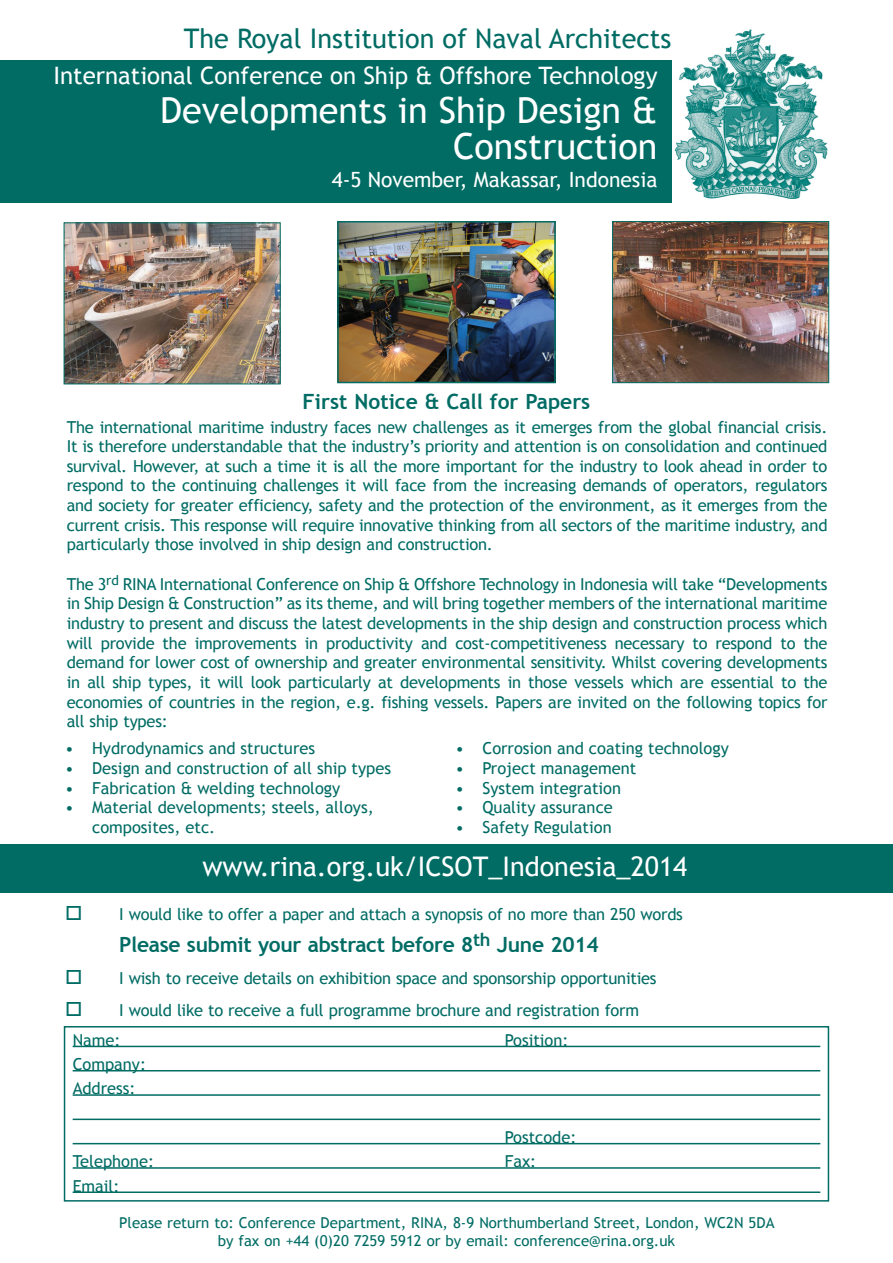
<style>
.page{position:relative;width:893px;height:1263px;background:#fff}
.page>*{position:absolute;margin:0;border:0;box-sizing:border-box;transform-origin:0 0}
.t1{font:36px "Trebuchet MS";color:#fff}
.t2{font:27px "Trebuchet MS";color:#006c64}
.t3{font:27px "Trebuchet MS";color:#fff}
.t4{font:24px "Trebuchet MS";color:#fff}
.t5{font:700 21px "Trebuchet MS";letter-spacing:-.015em;color:#006c64}
.t6{font:21px "Trebuchet MS";color:#fff}
.t7{font:16.5px/19.6px "Trebuchet MS";color:#006c64;text-align:justify}
.t8{font:15px "Trebuchet MS";color:#006c64}
</style>
<div class="page">
<img style="left:614px;top:223px;width:213px;height:158px">
<div style="left:612px;top:221px;width:217px;height:162px;border:1px solid #006c64"></div>
<img style="left:66px;top:224px;width:213px;height:158px">
<div style="left:64px;top:222px;width:217px;height:162px;border:1px solid #006c64"></div>
<div style="left:0;top:60px;width:671px;height:143px;background:#006c64"></div>
<img style="left:674px;top:29px;width:154px;height:170px">
<hr style="left:73px;top:1046px;width:747px;height:1px;background:#006c64">
<hr style="left:73px;top:1070px;width:747px;height:1px;background:#006c64">
<hr style="left:73px;top:1094px;width:747px;height:2px;background:#006c64">
<hr style="left:73px;top:1118px;width:747px;height:2px;background:#006c64">
<hr style="left:73px;top:1143px;width:747px;height:1px;background:#006c64">
<hr style="left:73px;top:1167px;width:747px;height:2px;background:#006c64">
<hr style="left:73px;top:1191px;width:747px;height:2px;background:#006c64">
<div style="left:64px;top:1026px;width:765px;height:175px;border:2px solid #006c64"></div>
<div style="left:0;top:844px;width:893px;height:48px;background:#006c64"></div>
<img style="left:340px;top:224px;width:213px;height:156px">
<div style="left:337px;top:221px;width:219px;height:162px;border:2px solid #006c64"></div>
<p class="t2" style="left:184px;top:22px;width:489px">The Royal Institution of Naval Architects</p>
<p class="t4" style="left:54px;top:61px;width:605px">International Conference on Ship &amp; Offshore Technology</p>
<p class="t1" style="left:160px;top:89px;width:499px">Developments in Ship Design &amp;</p>
<p class="t1" style="left:453px;top:125px;width:206px">Construction</p>
<p class="t6" style="left:332px;top:167px;width:327px">4-5 November, Makassar, Indonesia</p>
<p class="t5" style="left:303px;top:388px;width:289px">First Notice &amp; Call for Papers</p>
<p class="t7" style="left:67px;top:417px;width:762px">The international maritime industry faces new challenges as it emerges from the global financial crisis.<br>It is therefore understandable that the industry’s priority and attention is on consolidation and continued survival. However, at such a time it is all the more important for the industry to look ahead in order to respond to the continuing challenges it will face from the increasing demands of operators, regulators and society for greater efficiency, safety and the protection of the environment, as it emerges from the current crisis. This response will require innovative thinking from all sectors of the maritime industry, and particularly those involved in ship design and construction.</p>
<p class="t7" style="left:67px;top:574px;width:762px">The 3<sup>rd</sup> RINA International Conference on Ship &amp; Offshore Technology in Indonesia will take “Developments in Ship Design &amp; Construction” as its theme, and will bring together members of the international maritime industry to present and discuss the latest developments in the ship design and construction process which will provide the improvements in productivity and cost-competitiveness necessary to respond to the demand for lower cost of ownership and greater environmental sensitivity. Whilst covering developments in all ship types, it will look particularly at developments in those vessels which are essential to the economies of countries in the region, e.g. fishing vessels. Papers are invited on the following topics for all ship types:</p>
<p class="t7" style="left:65px;top:739px;width:251px">• Hydrodynamics and structures</p>
<p class="t7" style="left:65px;top:758px;width:327px">• Design and construction of all ship types</p>
<p class="t7" style="left:65px;top:778px;width:277px">• Fabrication &amp; welding technology</p>
<p class="t7" style="left:92px;top:798px;width:283px;text-indent:-27px">• Material developments; steels, alloys, composites, etc.</p>
<p class="t7" style="left:455px;top:739px;width:275px">• Corrosion and coating technology</p>
<p class="t7" style="left:455px;top:758px;width:182px">• Project management</p>
<p class="t7" style="left:455px;top:778px;width:167px">• System integration</p>
<p class="t7" style="left:455px;top:798px;width:159px">• Quality assurance</p>
<p class="t7" style="left:455px;top:818px;width:158px">• Safety Regulation</p>
<p class="t3" style="left:202px;top:850px;width:486px">www.rina.org.uk/ICSOT_Indonesia_2014</p>
<p class="t7" style="left:65px;top:905px;width:619px">□ I would like to offer a paper and attach a synopsis of no more than 250 words</p>
<p class="t5" style="left:119px;top:932px;width:481px">Please submit your abstract before 8<sup>th</sup> June 2014</p>
<p class="t7" style="left:65px;top:969px;width:593px">□ I wish to receive details on exhibition space and sponsorship opportunities</p>
<p class="t7" style="left:65px;top:1001px;width:575px">□ I would like to receive a full programme brochure and registration form</p>
<p class="t7" style="left:73px;top:1030px;width:49px">Name:</p>
<p class="t7" style="left:505px;top:1030px;width:65px">Position:</p>
<p class="t7" style="left:73px;top:1054px;width:75px">Company:</p>
<p class="t7" style="left:73px;top:1079px;width:64px">Address:</p>
<p class="t7" style="left:505px;top:1127px;width:73px">Postcode:</p>
<p class="t7" style="left:73px;top:1152px;width:83px">Telephone:</p>
<p class="t7" style="left:505px;top:1152px;width:33px">Fax:</p>
<p class="t7" style="left:73px;top:1176px;width:48px">Email:</p>
<p class="t8" style="left:119px;top:1213px;width:657px">Please return to: Conference Department, RINA, 8-9 Northumberland Street, London, WC2N 5DA</p>
<p class="t8" style="left:218px;top:1231px;width:459px">by fax on +44 (0)20 7259 5912 or by email: conference@rina.org.uk</p>
</div>
